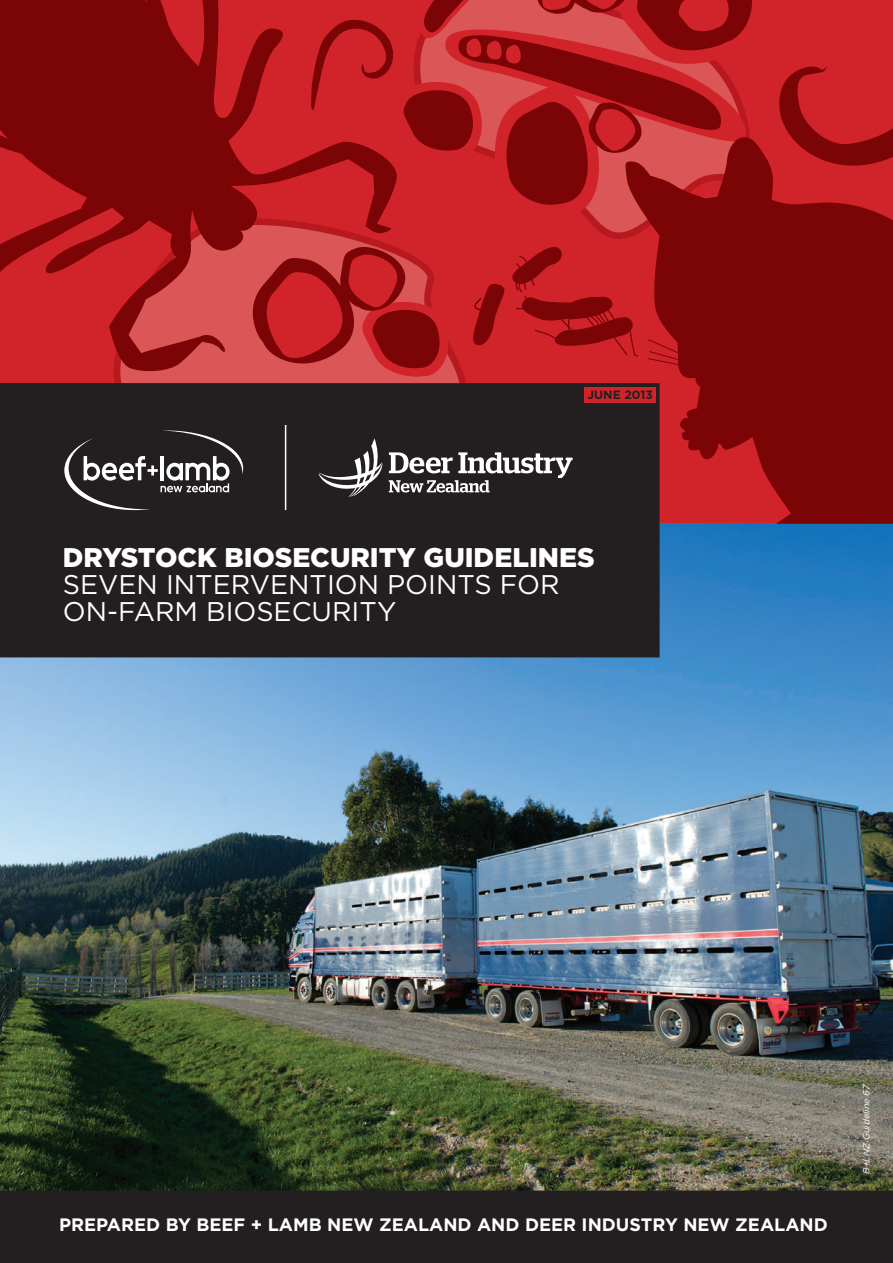
<style>
.page{position:relative;width:893px;height:1263px;background:#fff}
.page>*{position:absolute;margin:0;border:0;box-sizing:border-box;transform-origin:0 0}
.t1{font:27px/27px "Gotham";color:#fff}
.t2{font:900 27px "Gotham";color:#fff}
.t3{font:700 18px "Gotham";color:#fff}
.t4{font:700 12px "Gotham";color:#231f20}
.t5{font:italic 9px "Gotham";color:#fff}
</style>
<div class="page">
<svg style="left:89px;top:253px;width:390px;height:130px;background:#d43b3e"></svg>
<img style="left:0;top:657px;width:893px;height:532px">
<div style="left:0;top:383px;width:660px;height:274px;background:#231f20"></div>
<hr style="left:285px;top:425px;width:1px;height:85px;background:#fff">
<div style="left:0;top:1189px;width:893px;height:74px;background:#231f20"></div>
<svg style="left:0;top:0;width:394px;height:373px;background:#a4181c"></svg>
<svg style="left:469px;top:253px;width:155px;height:105px;background:#b7191f"></svg>
<div style="left:394px;top:228px;width:230px;height:25px;background:#d1232a"></div>
<svg style="left:311px;top:0;width:582px;height:228px;background:#bb2126"></svg>
<svg style="left:624px;top:136px;width:269px;height:617px;background:#6e3951"></svg>
<svg style="left:242px;top:243px;width:214px;height:136px;background:#bc2b2e"></svg>
<svg style="left:319px;top:438px;width:63px;height:59px"></svg>
<svg style="left:389px;top:452px;width:184px;height:40px"></svg>
<div style="left:584px;top:387px;width:72px;height:15px;background:#d1232a"></div>
<svg style="left:64px;top:430px;width:179px;height:80px"></svg>
<p class="t4" style="left:587px;top:387px;width:67px">JUNE 2013</p>
<h1 class="t2" style="left:63px;top:539px;width:533px">DRYSTOCK BIOSECURITY GUIDELINES</h1>
<h1 class="t1" style="left:63px;top:571px;width:498px">SEVEN INTERVENTION POINTS FOR<br>ON-FARM BIOSECURITY</h1>
<p class="t3" style="left:59px;top:1212px;width:770px">PREPARED BY BEEF + LAMB NEW ZEALAND AND DEER INDUSTRY NEW ZEALAND</p>
<p class="t5" style="left:860px;top:1174px;width:91px;rotate:-90deg">B+LNZ Guideline 67</p>
</div>
